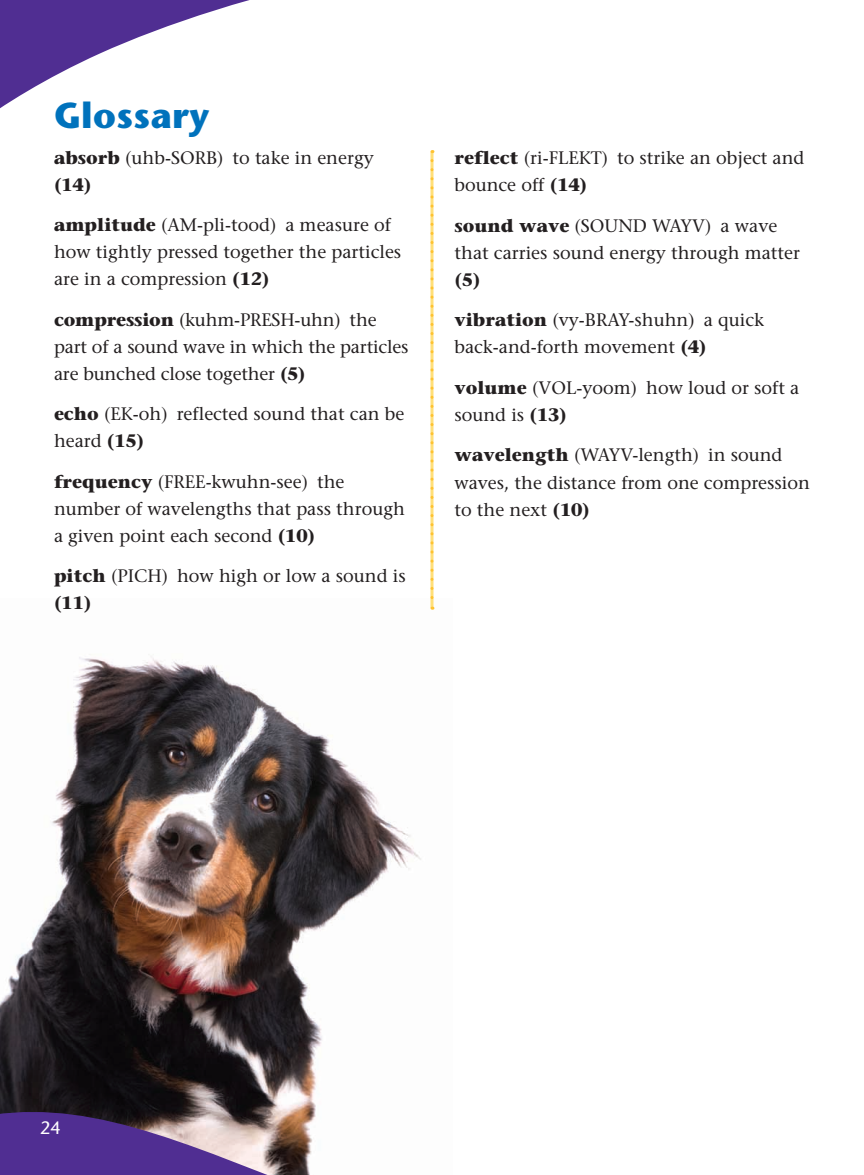
<style>
.page{position:relative;width:864px;height:1175px;background:#fff}
.page>*{position:absolute;margin:0;border:0;box-sizing:border-box;transform-origin:0 0}
.t1{font:700 36px "Stone Sans";letter-spacing:.01em;color:#0072bc}
.t2{font:18px/27px "Stone Serif";color:#231f20}
.t3{font:700 18px "Stone Serif";color:#231f20}
.t4{font:18px "Stone Sans";color:#fff}
.s1{font-weight:700}
</style>
<div class="page">
<img style="left:0;top:607px;width:435px;height:488px">
<svg style="left:0;top:0;width:250px;height:109px"></svg>
<svg style="left:0;top:1095px;width:316px;height:79px;background:#68517b"></svg>
<svg style="left:430px;top:152px;width:4px;height:8px"></svg>
<svg style="left:430px;top:160px;width:4px;height:449px;background:#fee089"></svg>
<h1 class="t1" style="left:54px;top:94px;width:157px">Glossary</h1>
<p class="t2" style="left:54px;top:144px;width:321px"><span class="s1">absorb</span> (uhb-SORB) to take in energy <span class="s1">(14)</span></p>
<p class="t2" style="left:54px;top:211px;width:349px"><span class="s1">amplitude</span> (AM-pli-tood) a measure of how tightly pressed together the particles are in a compression <span class="s1">(12)</span></p>
<p class="t2" style="left:54px;top:306px;width:356px"><span class="s1">compression</span> (kuhm-PRESH-uhn) the part of a sound wave in which the particles are bunched close together <span class="s1">(5)</span></p>
<p class="t2" style="left:54px;top:400px;width:352px"><span class="s1">echo</span> (EK-oh) reflected sound that can be heard <span class="s1">(15)</span></p>
<p class="t2" style="left:54px;top:468px;width:352px"><span class="s1">frequency</span> (FREE-kwuhn-see) the number of wavelengths that pass through a given point each second <span class="s1">(10)</span></p>
<p class="t2" style="left:54px;top:562px;width:353px"><span class="s1">pitch</span> (PICH) how high or low a sound is <span class="s1">(11)</span></p>
<p class="t2" style="left:454px;top:145px;width:351px"><span class="s1">reflect</span> (ri-FLEKT) to strike an object and bounce off <span class="s1">(14)</span></p>
<p class="t2" style="left:454px;top:212px;width:347px"><span class="s1">sound wave</span> (SOUND WAYV) a wave that carries sound energy through matter</p>
<p class="t3" style="left:454px;top:268px;width:27px">(5)</p>
<p class="t2" style="left:454px;top:307px;width:311px"><span class="s1">vibration</span> (vy-BRAY-shuhn) a quick back-and-forth movement <span class="s1">(4)</span></p>
<p class="t2" style="left:454px;top:374px;width:346px"><span class="s1">volume</span> (VOL-yoom) how loud or soft a sound is <span class="s1">(13)</span></p>
<p class="t2" style="left:454px;top:442px;width:357px"><span class="s1">wavelength</span> (WAYV-length) in sound waves, the distance from one compression to the next <span class="s1">(10)</span></p>
<p class="t4" style="left:40px;top:1117px;width:22px">24</p>
</div>
